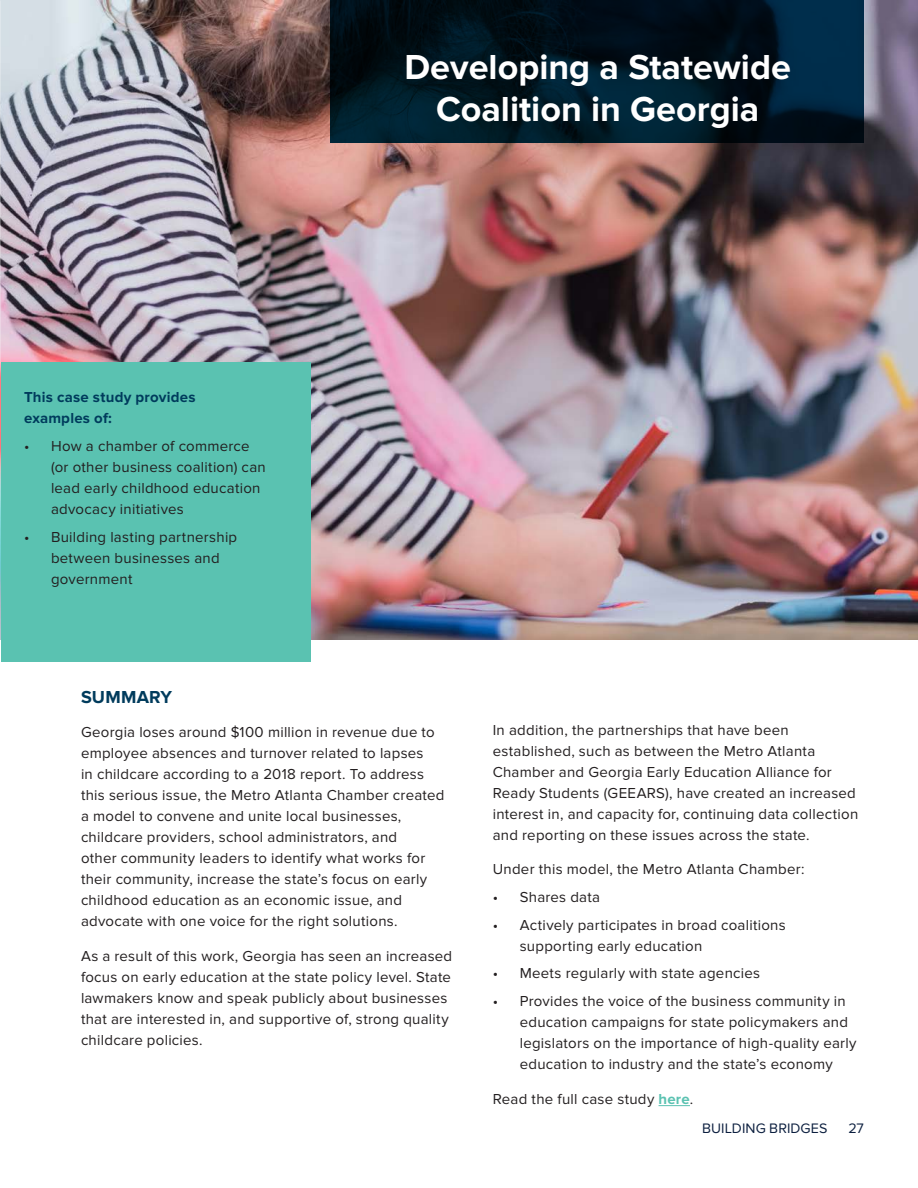
<style>
.page{position:relative;width:918px;height:1188px;background:#fff}
.page>*{position:absolute;margin:0;border:0;box-sizing:border-box;transform-origin:0 0}
.t1{font:700 36px/42px "Proxima Nova";color:#fff;text-align:center}
.body_copy_10_14{font:700 18px "Proxima Nova";letter-spacing:.015em;color:#003b5c}
.body_copy_10_14-2{font:15px/21px "Proxima Nova";letter-spacing:.015em;color:#231f20}
.body_copy_10_14-3{font:700 15px/21px "Proxima Nova";letter-spacing:.015em;color:#003b5c}
.t2{font:14.25px "Proxima Nova";letter-spacing:.005em;color:#0c1f3f}
.s1{font-weight:700;color:#5ac2b1}
</style>
<div class="page">
<img style="left:0;top:0;width:918px;height:639px">
<hr style="left:659px;top:1105px;width:31px;height:1px;background:#5ac2b1">
<svg style="left:330px;top:0;width:534px;height:142px;background:#001724"></svg>
<div style="left:1px;top:362px;width:309px;height:300px;background:#5ac2b1"></div>
<p class="body_copy_10_14-3" style="left:24px;top:387px;width:173px">This case study provides examples of:</p>
<p class="body_copy_10_14-2" style="left:51px;top:436px;width:216px;text-indent:-27px">• How a chamber of commerce (or other business coalition) can lead early childhood education advocacy initiatives</p>
<p class="body_copy_10_14-2" style="left:51px;top:527px;width:188px;text-indent:-27px">• Building lasting partnership between businesses and government</p>
<p class="t1" style="left:404px;top:47px;width:388px">Developing a Statewide<br>Coalition in Georgia</p>
<p class="body_copy_10_14" style="left:81px;top:686px;width:93px">SUMMARY</p>
<p class="body_copy_10_14-2" style="left:81px;top:722px;width:365px">Georgia loses around $100 million in revenue due to employee absences and turnover related to lapses<br>in childcare according to a 2018 report. To address this serious issue, the Metro Atlanta Chamber created a model to convene and unite local businesses, childcare providers, school administrators, and<br>other community leaders to identify what works for their community, increase the state’s focus on early childhood education as an economic issue, and advocate with one voice for the right solutions.</p>
<p class="body_copy_10_14-2" style="left:81px;top:945px;width:373px">As a result of this work, Georgia has seen an increased focus on early education at the state policy level. State lawmakers know and speak publicly about businesses that are interested in, and supportive of, strong quality childcare policies.</p>
<p class="body_copy_10_14-2" style="left:493px;top:719px;width:367px">In addition, the partnerships that have been established, such as between the Metro Atlanta Chamber and Georgia Early Education Alliance for Ready Students (GEEARS), have created an increased interest in, and capacity for, continuing data collection and reporting on these issues across the state.</p>
<p class="body_copy_10_14-2" style="left:493px;top:859px;width:313px">Under this model, the Metro Atlanta Chamber:</p>
<p class="body_copy_10_14-2" style="left:493px;top:887px;width:109px">• Shares data</p>
<p class="body_copy_10_14-2" style="left:520px;top:914px;width:268px;text-indent:-27px">• Actively participates in broad coalitions supporting early education</p>
<p class="body_copy_10_14-2" style="left:493px;top:963px;width:269px">• Meets regularly with state agencies</p>
<p class="body_copy_10_14-2" style="left:520px;top:991px;width:338px;text-indent:-27px">• Provides the voice of the business community in education campaigns for state policymakers and legislators on the importance of high-quality early education to industry and the state’s economy</p>
<p class="body_copy_10_14-2" style="left:493px;top:1088px;width:202px">Read the full case study <span class="s1">here</span>.</p>
<p class="t2" style="left:702px;top:1120px;width:127px">BUILDING BRIDGES</p>
<p class="t2" style="left:848px;top:1120px;width:17px">27</p>
</div>
